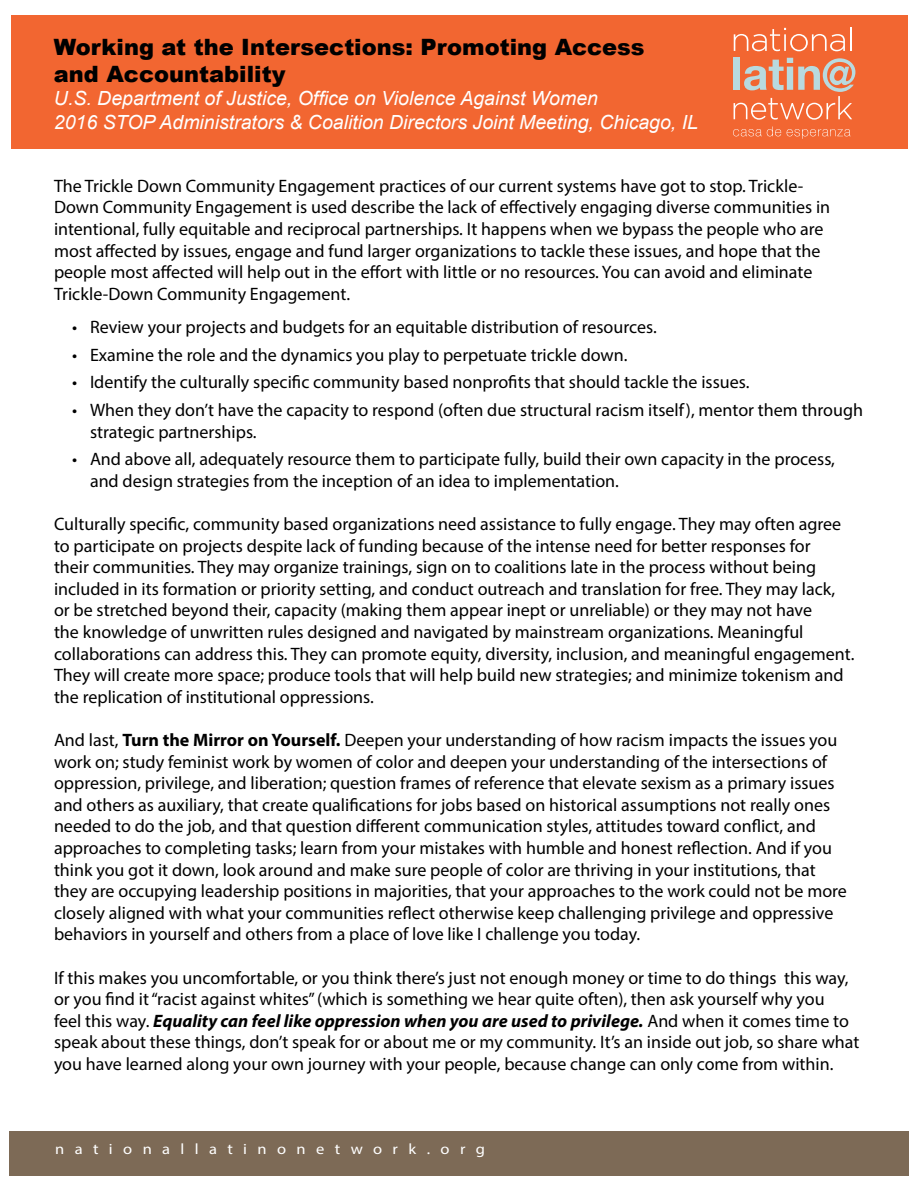
<style>
.page{position:relative;width:918px;height:1188px;background:#fff}
.page>*{position:absolute;margin:0;border:0;box-sizing:border-box;transform-origin:0 0}
.t1{font:900 22.5px/27px "Arial";color:#000}
.t2{font:italic 19.5px/23.4px "Arial";color:#fff}
.t3{font:18px/21.6px "Myriad Pro";color:#000}
.t4{font:15px "Myriad Pro";letter-spacing:.63em;color:#fff;scale:1.1 1}
.s1{font-weight:700}
.s2{font-weight:700;font-style:italic}
</style>
<div class="page">
<div style="left:9px;top:1131px;width:900px;height:45px;background:#7d6a56"></div>
<div style="left:12px;top:16px;width:896px;height:133px;background:#f26631"></div>
<svg style="left:734px;top:28px;width:111px;height:23px"></svg>
<hr style="left:850px;top:27px;width:2px;height:24px;background:#fff">
<svg style="left:734px;top:58px;width:121px;height:62px"></svg>
<svg style="left:733px;top:127px;width:48px;height:9px"></svg>
<svg style="left:787px;top:129px;width:64px;height:10px"></svg>
<p class="t1" style="left:54px;top:33px;width:592px">Working at the Intersections: Promoting Access and Accountability</p>
<p class="t2" style="left:54px;top:87px;width:646px">U.S. Department of Justice, Office on Violence Against Women<br>2016 STOP Administrators &amp; Coalition Directors Joint Meeting, Chicago, IL</p>
<p class="t3" style="left:54px;top:175px;width:778px">The Trickle Down Community Engagement practices of our current systems have got to stop. Trickle-Down Community Engagement is used describe the lack of effectively engaging diverse communities in intentional, fully equitable and reciprocal partnerships. It happens when we bypass the people who are most affected by issues, engage and fund larger organizations to tackle these issues, and hope that the people most affected will help out in the effort with little or no resources. You can avoid and eliminate Trickle-Down Community Engagement.</p>
<p class="t3" style="left:72px;top:316px;width:586px">• Review your projects and budgets for an equitable distribution of resources.</p>
<p class="t3" style="left:72px;top:344px;width:557px">• Examine the role and the dynamics you play to perpetuate trickle down.</p>
<p class="t3" style="left:72px;top:371px;width:679px">• Identify the culturally specific community based nonprofits that should tackle the issues.</p>
<p class="t3" style="left:90px;top:399px;width:775px;text-indent:-18px">• When they don’t have the capacity to respond (often due structural racism itself), mentor them through strategic partnerships.</p>
<p class="t3" style="left:90px;top:448px;width:747px;text-indent:-18px">• And above all, adequately resource them to participate fully, build their own capacity in the process, and design strategies from the inception of an idea to implementation.</p>
<p class="t3" style="left:54px;top:513px;width:802px">Culturally specific, community based organizations need assistance to fully engage. They may often agree to participate on projects despite lack of funding because of the intense need for better responses for<br>their communities. They may organize trainings, sign on to coalitions late in the process without being included in its formation or priority setting, and conduct outreach and translation for free. They may lack, or be stretched beyond their, capacity (making them appear inept or unreliable) or they may not have<br>the knowledge of unwritten rules designed and navigated by mainstream organizations. Meaningful collaborations can address this. They can promote equity, diversity, inclusion, and meaningful engagement.<br>They will create more space; produce tools that will help build new strategies; and minimize tokenism and the replication of institutional oppressions.</p>
<p class="t3" style="left:54px;top:729px;width:794px">And last, <span class="s1">Turn the Mirror on Yourself.</span> Deepen your understanding of how racism impacts the issues you work on; study feminist work by women of color and deepen your understanding of the intersections of oppression, privilege, and liberation; question frames of reference that elevate sexism as a primary issues and others as auxiliary, that create qualifications for jobs based on historical assumptions not really ones needed to do the job, and that question different communication styles, attitudes toward conflict, and approaches to completing tasks; learn from your mistakes with humble and honest reflection. And if you think you got it down, look around and make sure people of color are thriving in your institutions, that they are occupying leadership positions in majorities, that your approaches to the work could not be more closely aligned with what your communities reflect otherwise keep challenging privilege and oppressive behaviors in yourself and others from a place of love like I challenge you today.</p>
<p class="t3" style="left:54px;top:967px;width:807px">If this makes you uncomfortable, or you think there’s just not enough money or time to do things this way, or you find it “racist against whites” (which is something we hear quite often), then ask yourself why you<br>feel this way. <span class="s2">Equality can feel like oppression when you are used to privilege.</span> And when it comes time to speak about these things, don’t speak for or about me or my community. It’s an inside out job, so share what you have learned along your own journey with your people, because change can only come from within.</p>
<p class="t4" style="left:55px;top:1139px;width:392px">nationallatinonetwork.org</p>
</div>
